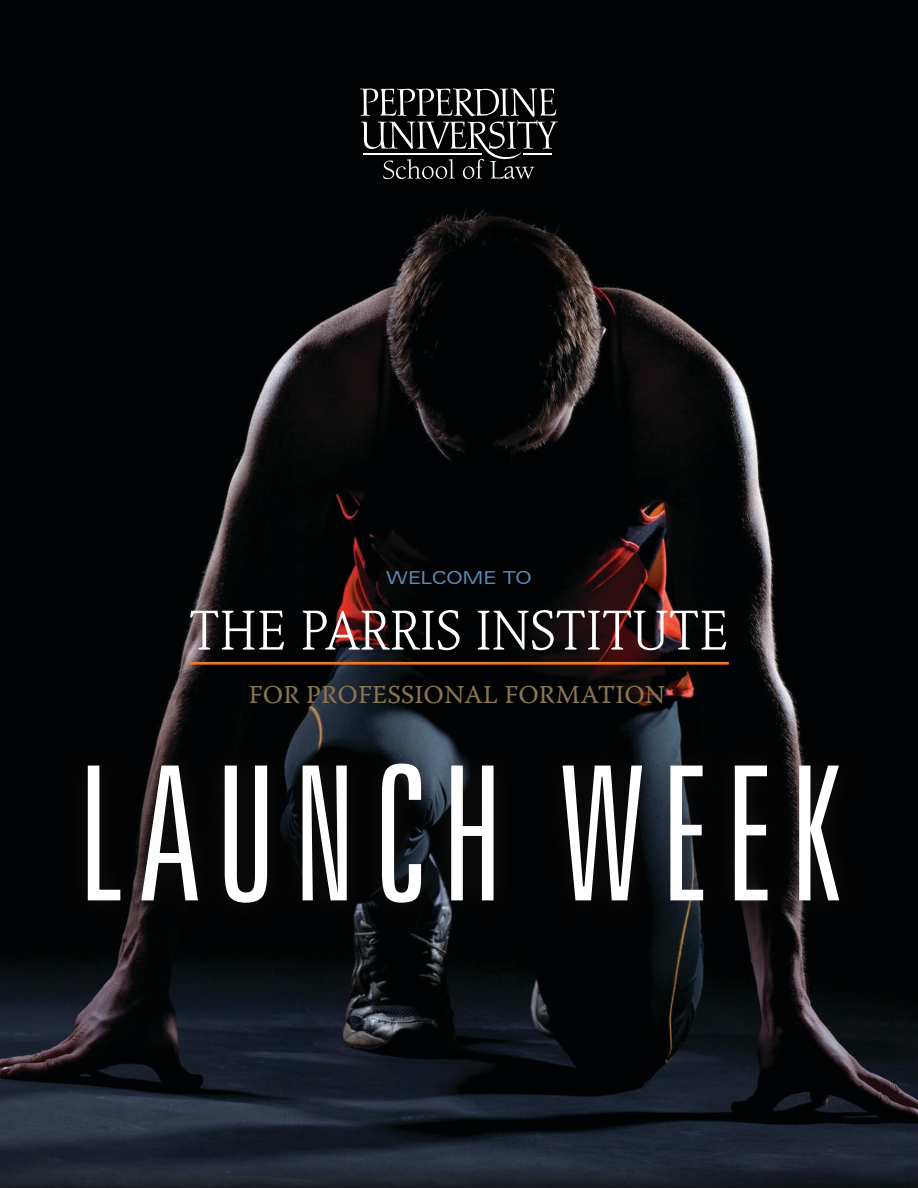
<style>
.page{position:relative;width:918px;height:1188px;background:#fff}
.page>*{position:absolute;margin:0;border:0;box-sizing:border-box;transform-origin:0 0}
.t1{font:300 extra-condensed 187.2px "Zurich BT";letter-spacing:.08em;color:#fff}
.t2{font:54.6px "Weidemann";color:#fff}
.t3{font:25.8px "Warnock Pro Capt";color:#877650}
.t4{font:expanded 17.85px "Zurich BT";color:#5d8ab5}
</style>
<div class="page">
<img style="left:0;top:0;width:918px;height:1188px">
<div style="left:65px;top:741px;width:795px;height:184px;background:#231f20;opacity:.6"></div>
<hr style="left:189px;top:662px;width:540px;height:3px;background:#ee7723">
<svg style="left:360px;top:88px;width:198px;height:91px;background:#343536"></svg>
<p class="t4" style="left:386px;top:567px;width:147px">WELCOME TO</p>
<p class="t2" style="left:189px;top:599px;width:541px">THE PARRIS INSTITUTE</p>
<p class="t3" style="left:249px;top:679px;width:418px">FOR PROFESSIONAL FORMATION</p>
<p class="t1" style="left:77px;top:732px;width:765px">LAUNCH WEEK</p>
</div>
